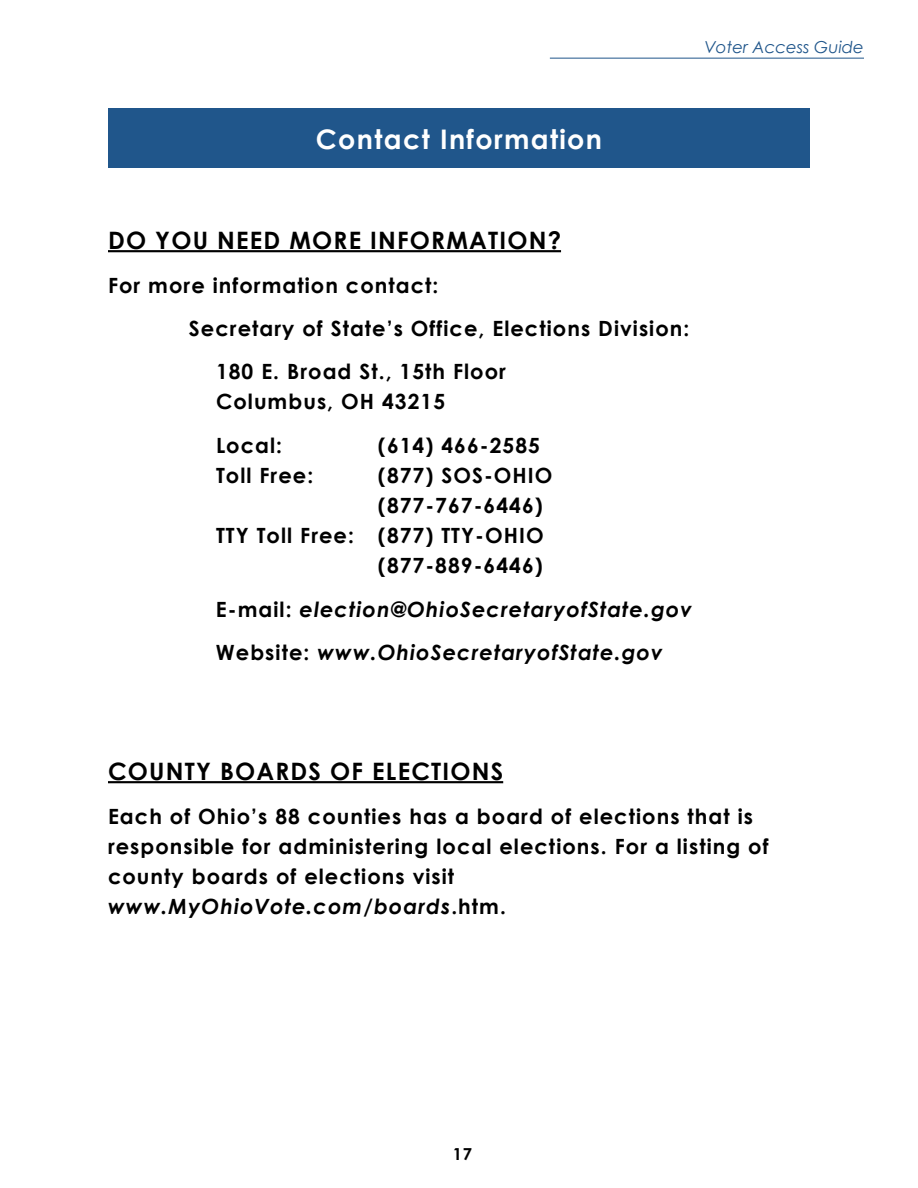
<style>
.page{position:relative;width:918px;height:1188px;background:#fff}
.page>*{position:absolute;margin:0;border:0;box-sizing:border-box;transform-origin:0 0}
.t1{font:700 27px "Century Gothic";letter-spacing:.05em;color:#fff}
.t2{font:700 24px "Century Gothic";letter-spacing:.05em;color:#000}
.t3{font:700 21px/30px "Century Gothic";letter-spacing:.05em;color:#000}
.t4{font:italic 700 21px/43.5px "Century Gothic";letter-spacing:.05em;color:#000}
.t5{font:italic 16.5px "Century Gothic";color:#20568b}
.t6{font:700 16.5px "Century Gothic";color:#000}
.s1{font-style:normal}
.s2{font-style:italic}
</style>
<div class="page">
<div style="left:108px;top:108px;width:702px;height:60px;background:#20568b"></div>
<hr style="left:108px;top:250px;width:453px;height:2px;background:#000">
<hr style="left:108px;top:781px;width:395px;height:2px;background:#000">
<hr style="left:550px;top:58px;width:314px;height:1px;background:#20568b">
<p class="t1" style="left:316px;top:118px;width:288px">Contact Information</p>
<p class="t5" style="left:704px;top:35px;width:161px">Voter Access Guide</p>
<p class="t2" style="left:108px;top:222px;width:455px">DO YOU NEED MORE INFORMATION?</p>
<p class="t3" style="left:108px;top:269px;width:332px">For more information contact:</p>
<p class="t3" style="left:189px;top:312px;width:502px">Secretary of State’s Office, Elections Division:</p>
<p class="t3" style="left:216px;top:356px;width:292px">180 E. Broad St., 15th Floor</p>
<p class="t3" style="left:216px;top:379px;width:231px;line-height:43.5px">Columbus, OH 43215<br>Local:</p>
<p class="t3" style="left:378px;top:429px;width:163px">(614) 466-2585</p>
<p class="t3" style="left:216px;top:459px;width:99px">Toll Free:</p>
<p class="t3" style="left:378px;top:459px;width:176px">(877) SOS-OHIO</p>
<p class="t3" style="left:378px;top:489px;width:166px">(877-767-6446)</p>
<p class="t3" style="left:216px;top:519px;width:329px">TTY Toll Free: (877) TTY-OHIO</p>
<p class="t3" style="left:378px;top:549px;width:166px">(877-889-6446)</p>
<p class="t4" style="left:216px;top:586px;width:478px"><span class="s1">E-mail:</span> election@OhioSecretaryofState.gov<br><span class="s1">Website:</span> www.OhioSecretaryofState.gov</p>
<p class="t2" style="left:108px;top:753px;width:397px">COUNTY BOARDS OF ELECTIONS</p>
<p class="t3" style="left:108px;top:800px;width:662px">Each of Ohio’s 88 counties has a board of elections that is responsible for administering local elections. For a listing of county boards of elections visit <span class="s2">www.MyOhioVote.com/boards</span>.htm.</p>
<p class="t6" style="left:453px;top:1141px;width:21px">17</p>
</div>
